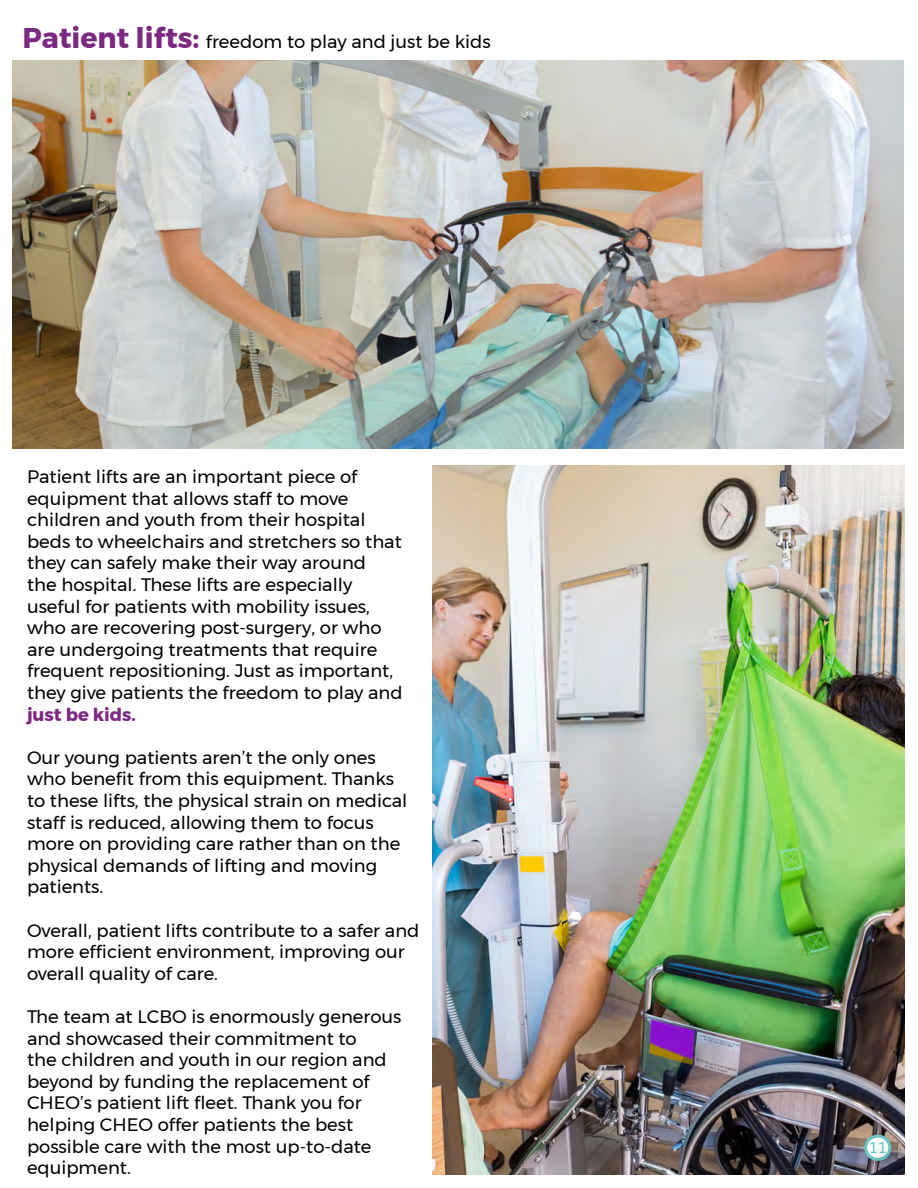
<style>
.page{position:relative;width:918px;height:1188px;background:#fff}
.page>*{position:absolute;margin:0;border:0;box-sizing:border-box;transform-origin:0 0}
.t1{font:18px/21.6px "Gontserrat";color:#000}
.t2{font:700 18px "Gontserrat";color:#7b2981}
.t3{font:15px "Menlo";color:#68c8c7}
.s1{font-weight:700;font-size:28.5px;color:#7b2981}
</style>
<div class="page">
<img style="left:432px;top:466px;width:472px;height:708px">
<img style="left:13px;top:60px;width:891px;height:388px">
<div style="left:861px;top:1131px;width:44px;height:42px;background:#000;opacity:.25"></div>
<div style="left:864px;top:1135px;width:27px;height:26px;border:3px solid #68c8c7;border-radius:50%"></div>
<div style="left:868px;top:1139px;width:31px;height:27px;background:#000;opacity:.25"></div>
<p class="t1" style="left:22px;top:30px;width:470px"><span class="s1">Patient lifts:</span> freedom to play and just be kids</p>
<p class="t1" style="left:27px;top:466px;width:377px">Patient lifts are an important piece of equipment that allows staff to move children and youth from their hospital beds to wheelchairs and stretchers so that they can safely make their way around<br>the hospital. These lifts are especially useful for patients with mobility issues, who are recovering post-surgery, or who are undergoing treatments that require frequent repositioning. Just as important, they give patients the freedom to play and</p>
<p class="t2" style="left:27px;top:700px;width:111px">just be kids.</p>
<p class="t1" style="left:27px;top:747px;width:382px">Our young patients aren’t the only ones who benefit from this equipment. Thanks to these lifts, the physical strain on medical staff is reduced, allowing them to focus more on providing care rather than on the physical demands of lifting and moving patients.</p>
<p class="t1" style="left:27px;top:919px;width:394px">Overall, patient lifts contribute to a safer and more efficient environment, improving our overall quality of care.</p>
<p class="t1" style="left:27px;top:1006px;width:376px">The team at LCBO is enormously generous and showcased their commitment to<br>the children and youth in our region and beyond by funding the replacement of CHEO’s patient lift fleet. Thank you for helping CHEO offer patients the best possible care with the most up-to-date equipment.</p>
<p class="t3" style="left:869px;top:1137px;width:20px">11</p>
</div>
